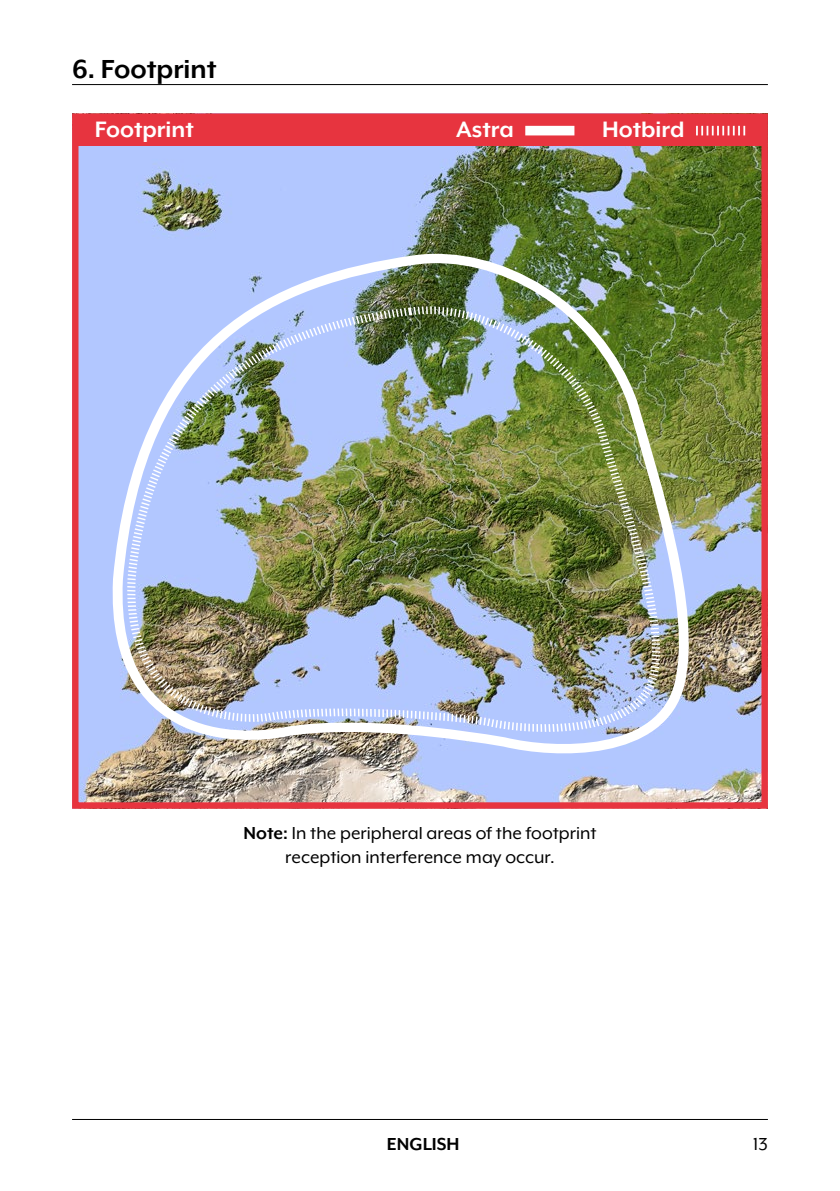
<style>
.page{position:relative;width:840px;height:1191px;background:#fff}
.page>*{position:absolute;margin:0;border:0;box-sizing:border-box;transform-origin:0 0}
.t1{font:700 30px "Mr Eaves XL Mod OT";color:#000}
.t2{font:700 25.6px "Mr Eaves XL Mod OT";color:#fff}
.t3{font:20px/24px "Mr Eaves XL Mod OT";color:#000;text-align:center}
.t4{font:700 20px "Mr Eaves XL Mod OT";color:#000}
.s1{font-weight:700}
</style>
<div class="page">
<hr style="left:72px;top:84px;width:695px;height:1px;background:#000">
<hr style="left:72px;top:1119px;width:695px;height:1px;background:#000">
<img style="left:79px;top:146px;width:681px;height:20px">
<img style="left:72px;top:166px;width:696px;height:643px">
<div style="left:75px;top:116px;width:689px;height:30px;background:#e7343f"></div>
<div style="left:525px;top:126px;width:49px;height:9px;background:#fff"></div>
<svg style="left:696px;top:126px;width:48px;height:9px"></svg>
<img style="left:72px;top:238px;width:663px;height:571px">
<h1 class="t1" style="left:72px;top:54px;width:146px">6. Footprint</h1>
<p class="t2" style="left:95px;top:117px;width:100px">Footprint</p>
<p class="t2" style="left:456px;top:117px;width:59px">Astra</p>
<p class="t2" style="left:601px;top:117px;width:84px">Hotbird</p>
<p class="t3" style="left:243px;top:821px;width:354px"><span class="s1">Note:</span> In the peripheral areas of the footprint reception interference may occur.</p>
<p class="t4" style="left:387px;top:1134px;width:74px">ENGLISH</p>
<p class="t3" style="left:752px;top:1132px;width:16px">13</p>
</div>
